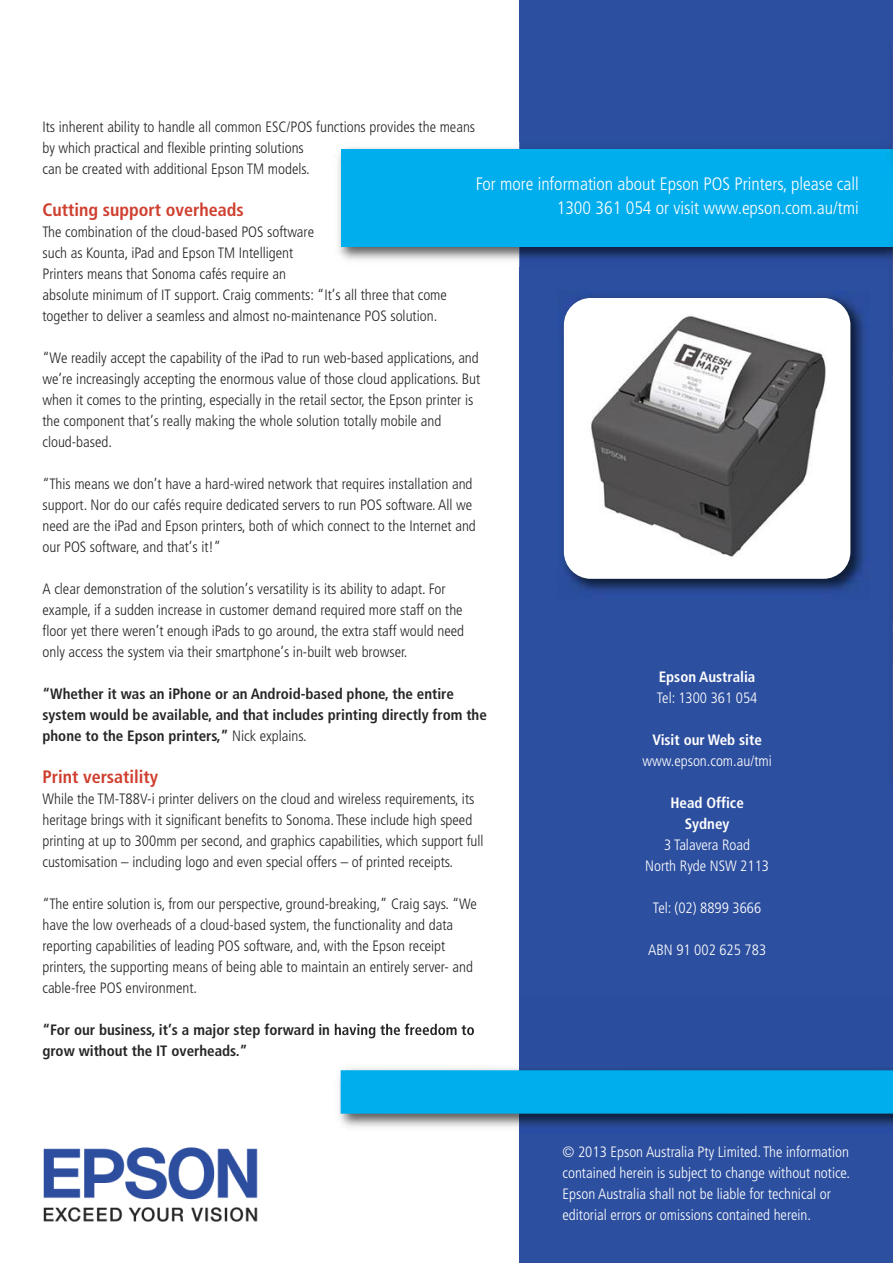
<style>
.page{position:relative;width:893px;height:1263px;background:#fff}
.page>*{position:absolute;margin:0;border:0;box-sizing:border-box;transform-origin:0 0}
.t1{font:300 condensed 18px/24px "Frutiger";color:#fff;text-align:right}
.t2{font:700 condensed 18px "Frutiger";color:#cf3f2f}
.t3{font:300 condensed 15px/21px "Frutiger";color:#272627}
.t4{font:300 condensed 15px/21px "Frutiger";color:#fff}
.t5{font:700 condensed 15px/21px "Frutiger";color:#272627}
.t6{font:700 condensed 15px/21px "Frutiger";color:#fff;text-align:center}
.s1{font-weight:300}
</style>
<div class="page">
<div style="left:519px;top:0;width:374px;height:1263px;background:#2d4f9f"></div>
<img style="left:338px;top:142px;width:548px;height:125px">
<div style="left:341px;top:149px;width:552px;height:98px;background:#00aded"></div>
<svg style="left:886px;top:147px;width:7px;height:16px"></svg>
<img style="left:334px;top:1023px;width:559px;height:104px">
<svg style="left:341px;top:1023px;width:552px;height:91px"></svg>
<svg style="left:886px;top:242px;width:7px;height:532px"></svg>
<img style="left:43px;top:1147px;width:215px;height:75px">
<img style="left:562px;top:295px;width:302px;height:296px">
<div style="left:564px;top:298px;width:286px;height:281px;background:#fff;border-radius:27px"></div>
<img style="left:591px;top:315px;width:235px;height:242px">
<p class="t3" style="left:42px;top:117px;width:434px">Its inherent ability to handle all common ESC/POS functions provides the means by which practical and flexible printing solutions<br>can be created with additional Epson TM models.</p>
<p class="t2" style="left:42px;top:202px;width:203px">Cutting support overheads</p>
<p class="t3" style="left:42px;top:222px;width:406px">The combination of the cloud-based POS software<br>such as Kounta, iPad and Epson TM Intelligent<br>Printers means that Sonoma cafés require an<br>absolute minimum of IT support. Craig comments: “It’s all three that come together to deliver a seamless and almost no-maintenance POS solution.</p>
<p class="t3" style="left:42px;top:348px;width:439px">“We readily accept the capability of the iPad to run web-based applications, and we’re increasingly accepting the enormous value of those cloud applications. But when it comes to the printing, especially in the retail sector, the Epson printer is the component that’s really making the whole solution totally mobile and cloud-based.</p>
<p class="t3" style="left:42px;top:474px;width:435px">“This means we don’t have a hard-wired network that requires installation and support. Nor do our cafés require dedicated servers to run POS software. All we need are the iPad and Epson printers, both of which connect to the Internet and our POS software, and that’s it!”</p>
<p class="t3" style="left:42px;top:579px;width:423px">A clear demonstration of the solution’s versatility is its ability to adapt. For example, if a sudden increase in customer demand required more staff on the floor yet there weren’t enough iPads to go around, the extra staff would need only access the system via their smartphone’s in-built web browser.</p>
<p class="t5" style="left:42px;top:684px;width:446px">“Whether it was an iPhone or an Android-based phone, the entire system would be available, and that includes printing directly from the phone to the Epson printers,” <span class="s1">Nick explains.</span></p>
<p class="t2" style="left:42px;top:769px;width:117px">Print versatility</p>
<p class="t3" style="left:42px;top:789px;width:443px">While the TM-T88V-i printer delivers on the cloud and wireless requirements, its heritage brings with it significant benefits to Sonoma. These include high speed printing at up to 300mm per second, and graphics capabilities, which support full customisation – including logo and even special offers – of printed receipts.</p>
<p class="t3" style="left:42px;top:894px;width:436px">“The entire solution is, from our perspective, ground-breaking,” Craig says. “We have the low overheads of a cloud-based system, the functionality and data reporting capabilities of leading POS software, and, with the Epson receipt printers, the supporting means of being able to maintain an entirely server- and cable-free POS environment.</p>
<p class="t5" style="left:42px;top:1020px;width:434px">“For our business, it’s a major step forward in having the freedom to grow without the IT overheads.”</p>
<p class="t1" style="left:476px;top:173px;width:385px">For more information about Epson POS Printers, please call<br>1300 361 054 or visit www.epson.com.au/tmi</p>
<p class="t6" style="left:659px;top:667px;width:98px">Epson Australia</p>
<p class="t4" style="left:657px;top:688px;width:102px">Tel: 1300 361 054</p>
<p class="t6" style="left:652px;top:730px;width:111px">Visit our Web site</p>
<p class="t4" style="left:642px;top:751px;width:131px">www.epson.com.au/tmi</p>
<p class="t6" style="left:670px;top:793px;width:75px">Head Office<br>Sydney</p>
<p class="t4" style="left:645px;top:835px;width:125px;text-align:center">3 Talavera Road<br>North Ryde NSW 2113</p>
<p class="t4" style="left:653px;top:898px;width:110px">Tel: (02) 8899 3666</p>
<p class="t4" style="left:648px;top:940px;width:120px">ABN 91 002 625 783</p>
<p class="t4" style="left:562px;top:1142px;width:289px">© 2013 Epson Australia Pty Limited. The information contained herein is subject to change without notice.<br>Epson Australia shall not be liable for technical or editorial errors or omissions contained herein.</p>
</div>
